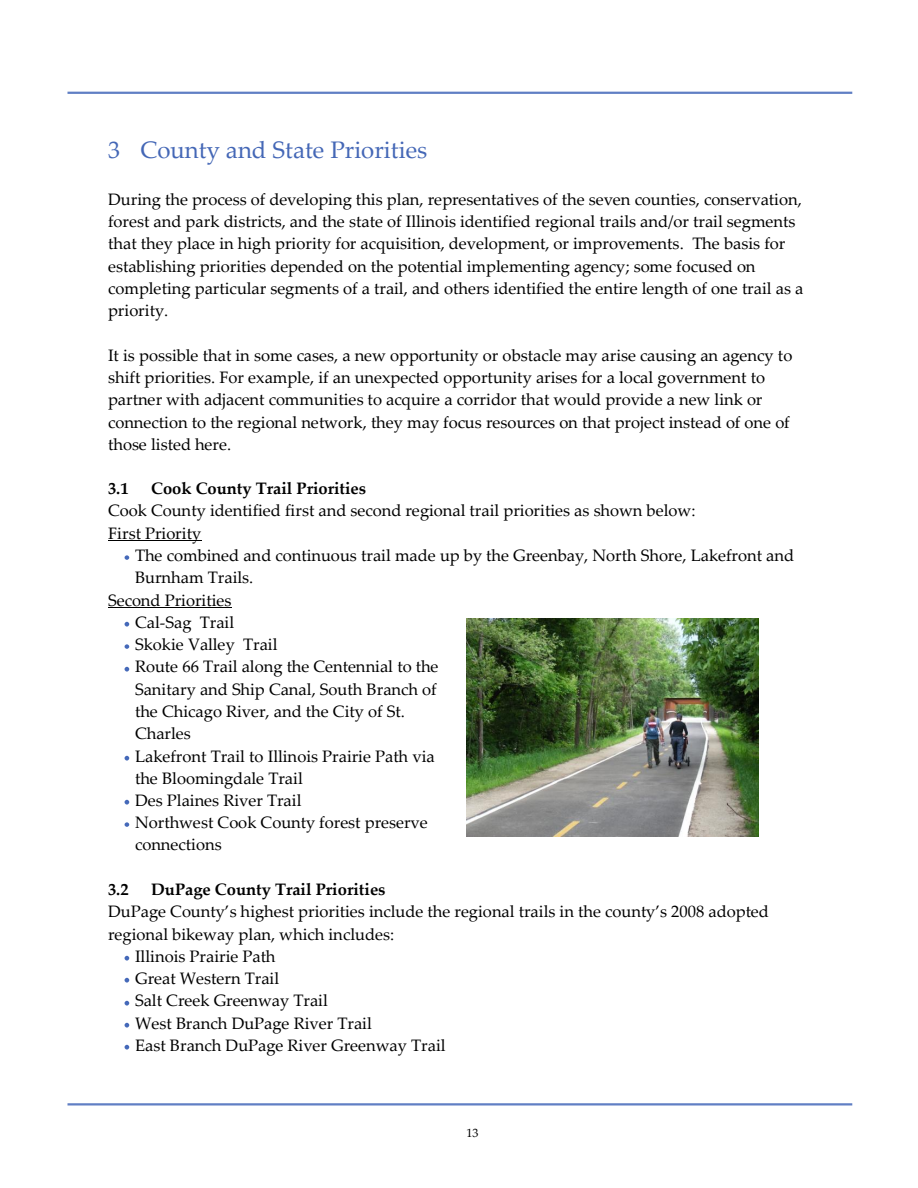
<style>
.page{position:relative;width:918px;height:1188px;background:#fff}
.page>*{position:absolute;margin:0;border:0;box-sizing:border-box;transform-origin:0 0}
.t1{font:24px "Palatino Linotype";color:#4467b6}
.t2{font:16.5px/22.2px "Palatino Linotype";color:#000}
.t3{font:700 16.5px "Palatino Linotype";color:#000}
.t4{font:12px "Palatino Linotype";color:#000}
</style>
<div class="page">
<hr style="left:68px;top:92px;width:784px;height:2px;background:#607fc4">
<hr style="left:68px;top:1103px;width:784px;height:3px;background:#607fc4">
<hr style="left:108px;top:540px;width:93px;height:1px;background:#000">
<img style="left:124px;top:555px;width:6px;height:5px">
<hr style="left:108px;top:607px;width:124px;height:1px;background:#000">
<img style="left:124px;top:621px;width:6px;height:6px">
<img style="left:124px;top:644px;width:6px;height:5px">
<img style="left:124px;top:666px;width:6px;height:6px">
<img style="left:124px;top:755px;width:6px;height:6px">
<img style="left:124px;top:799px;width:6px;height:6px">
<img style="left:124px;top:822px;width:6px;height:5px">
<img style="left:124px;top:955px;width:6px;height:6px">
<img style="left:124px;top:977px;width:6px;height:6px">
<img style="left:124px;top:1000px;width:6px;height:6px">
<img style="left:124px;top:1022px;width:6px;height:6px">
<img style="left:124px;top:1044px;width:6px;height:6px">
<img style="left:467px;top:618px;width:292px;height:219px">
<h1 class="t1" style="left:108px;top:141px;width:321px">3 County and State Priorities</h1>
<p class="t2" style="left:108px;top:190px;width:697px">During the process of developing this plan, representatives of the seven counties, conservation, forest and park districts, and the state of Illinois identified regional trails and/or trail segments that they place in high priority for acquisition, development, or improvements. The basis for establishing priorities depended on the potential implementing agency; some focused on completing particular segments of a trail, and others identified the entire length of one trail as a priority.</p>
<p class="t2" style="left:108px;top:346px;width:686px">It is possible that in some cases, a new opportunity or obstacle may arise causing an agency to shift priorities. For example, if an unexpected opportunity arises for a local government to partner with adjacent communities to acquire a corridor that would provide a new link or connection to the regional network, they may focus resources on that project instead of one of those listed here.</p>
<h2 class="t3" style="left:108px;top:482px;width:22px">3.1</h2>
<h2 class="t3" style="left:151px;top:482px;width:216px">Cook County Trail Priorities</h2>
<p class="t2" style="left:108px;top:502px;width:589px">Cook County identified first and second regional trail priorities as shown below:</p>
<p class="t2" style="left:108px;top:524px;width:95px">First Priority</p>
<p class="t2" style="left:135px;top:546px;width:661px">The combined and continuous trail made up by the Greenbay, North Shore, Lakefront and<br>Burnham Trails.</p>
<p class="t2" style="left:108px;top:591px;width:125px">Second Priorities</p>
<p class="t2" style="left:135px;top:613px;width:101px">Cal-Sag Trail</p>
<p class="t2" style="left:135px;top:635px;width:144px">Skokie Valley Trail</p>
<p class="t2" style="left:135px;top:658px;width:305px">Route 66 Trail along the Centennial to the</p>
<p class="t2" style="left:135px;top:680px;width:303px">Sanitary and Ship Canal, South Branch of</p>
<p class="t2" style="left:135px;top:702px;width:271px">the Chicago River, and the City of St.</p>
<p class="t2" style="left:135px;top:724px;width:57px">Charles</p>
<p class="t2" style="left:135px;top:747px;width:301px">Lakefront Trail to Illinois Prairie Path via</p>
<p class="t2" style="left:135px;top:769px;width:169px">the Bloomingdale Trail</p>
<p class="t2" style="left:135px;top:791px;width:168px">Des Plaines River Trail</p>
<p class="t2" style="left:135px;top:813px;width:294px">Northwest Cook County forest preserve</p>
<p class="t2" style="left:135px;top:836px;width:88px">connections</p>
<h2 class="t3" style="left:108px;top:883px;width:22px">3.2</h2>
<h2 class="t3" style="left:151px;top:883px;width:236px">DuPage County Trail Priorities</h2>
<p class="t2" style="left:108px;top:902px;width:663px">DuPage County’s highest priorities include the regional trails in the county’s 2008 adopted regional bikeway plan, which includes:</p>
<p class="t2" style="left:135px;top:947px;width:142px">Illinois Prairie Path</p>
<p class="t2" style="left:135px;top:969px;width:146px">Great Western Trail</p>
<p class="t2" style="left:135px;top:992px;width:194px">Salt Creek Greenway Trail</p>
<p class="t2" style="left:135px;top:1014px;width:238px">West Branch DuPage River Trail</p>
<p class="t2" style="left:135px;top:1036px;width:312px">East Branch DuPage River Greenway Trail</p>
<p class="t4" style="left:466px;top:1128px;width:14px">13</p>
</div>
